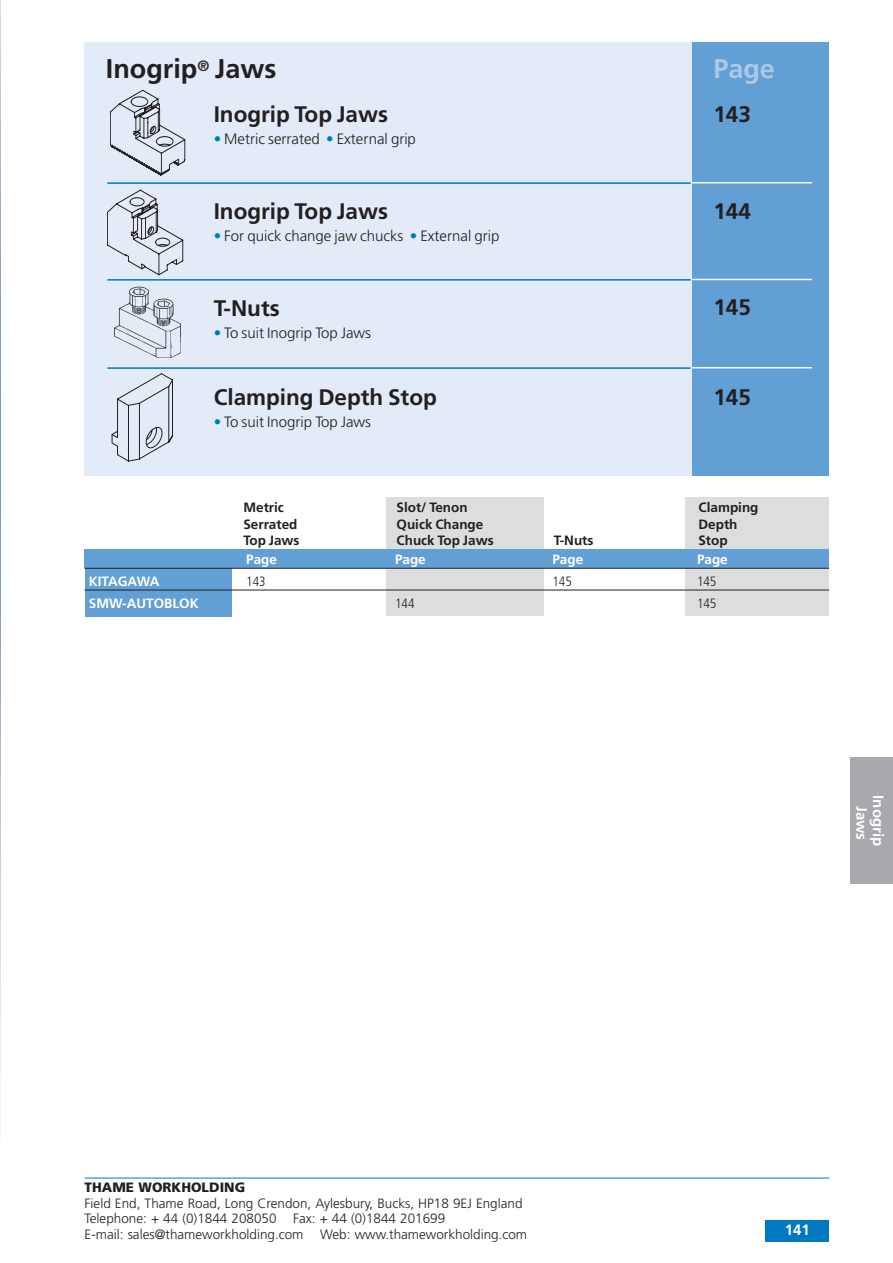
<style>
.page{position:relative;width:893px;height:1263px;background:#fff}
.page>*{position:absolute;margin:0;border:0;box-sizing:border-box;transform-origin:0 0}
.t1{font:700 27px "Frutiger";color:#231f20}
.t2{font:700 27px "Frutiger";color:#aec7e7}
.t3{font:700 22.5px "Frutiger";color:#231f20}
.t4{font:300 15px "Frutiger";color:#231f20}
.t5{font:700 15px/16.5px "Frutiger";color:#fff;text-align:center}
.t6{font:300 13.5px/15.5px "Frutiger";color:#231f20}
.t7{font:700 13.5px "Frutiger";color:#231f20}
.t8{font:700 13.5px "Frutiger";color:#fff}
.t9{font:900 13.5px "Frutiger";color:#231f20}
.t10{font:300 condensed 13.5px "Frutiger";color:#231f20}
.s1{color:#0079c2}
</style>
<div class="page">
<div style="left:386px;top:498px;width:158px;height:118px;background:#dcdddf"></div>
<div style="left:686px;top:498px;width:143px;height:118px;background:#dcdddf"></div>
<div style="left:766px;top:1220px;width:63px;height:22px;background:#0079c2"></div>
<hr style="left:85px;top:1178px;width:744px;height:1px;background:#0079c2">
<div style="left:85px;top:43px;width:744px;height:433px;background:#e2ebf7"></div>
<svg style="left:110px;top:90px;width:75px;height:86px"></svg>
<svg style="left:107px;top:190px;width:76px;height:85px"></svg>
<img style="left:114px;top:286px;width:67px;height:72px">
<svg style="left:111px;top:373px;width:62px;height:89px"></svg>
<hr style="left:107px;top:182px;width:584px;height:2px;background:#0079c2">
<hr style="left:107px;top:279px;width:584px;height:2px;background:#0079c2">
<hr style="left:107px;top:367px;width:584px;height:2px;background:#0079c2">
<div style="left:692px;top:43px;width:137px;height:433px;background:#629fd5"></div>
<hr style="left:692px;top:182px;width:120px;height:1px;background:#fff">
<hr style="left:692px;top:279px;width:120px;height:1px;background:#fff">
<hr style="left:692px;top:367px;width:120px;height:1px;background:#fff">
<img style="left:0;top:0;width:1px;height:1110px">
<div style="left:850px;top:758px;width:43px;height:126px;background:#a8a9ad"></div>
<div style="left:85px;top:549px;width:744px;height:19px;background:#629fd5"></div>
<div style="left:85px;top:550px;width:147px;height:66px;background:#629fd5"></div>
<hr style="left:85px;top:568px;width:744px;height:1px;background:#231f20">
<hr style="left:85px;top:590px;width:744px;height:1px;background:#231f20">
<h1 class="t1" style="left:106px;top:58px;width:172px">Inogrip<sup>®</sup> Jaws</h1>
<h2 class="t3" style="left:214px;top:105px;width:176px">Inogrip Top Jaws</h2>
<p class="t4" style="left:214px;top:133px;width:204px"><span class="s1">•</span> Metric serrated <span class="s1">•</span> External grip</p>
<h2 class="t3" style="left:214px;top:202px;width:176px">Inogrip Top Jaws</h2>
<p class="t4" style="left:214px;top:230px;width:287px"><span class="s1">•</span> For quick change jaw chucks <span class="s1">•</span> External grip</p>
<h2 class="t3" style="left:214px;top:299px;width:68px">T-Nuts</h2>
<p class="t4" style="left:214px;top:326px;width:159px"><span class="s1">•</span> To suit Inogrip Top Jaws</p>
<h2 class="t3" style="left:214px;top:388px;width:225px">Clamping Depth Stop</h2>
<p class="t4" style="left:214px;top:416px;width:159px"><span class="s1">•</span> To suit Inogrip Top Jaws</p>
<h1 class="t2" style="left:713px;top:58px;width:63px">Page</h1>
<h2 class="t3" style="left:713px;top:105px;width:39px">143</h2>
<h2 class="t3" style="left:713px;top:202px;width:39px">144</h2>
<h2 class="t3" style="left:713px;top:299px;width:39px">145</h2>
<h2 class="t3" style="left:713px;top:388px;width:39px">145</h2>
<p class="t7" style="left:243px;top:502px;width:42px">Metric</p>
<p class="t7" style="left:396px;top:502px;width:73px">Slot/ Tenon</p>
<p class="t7" style="left:698px;top:502px;width:61px">Clamping</p>
<p class="t7" style="left:243px;top:519px;width:56px">Serrated</p>
<p class="t7" style="left:396px;top:519px;width:88px">Quick Change</p>
<p class="t7" style="left:698px;top:519px;width:40px">Depth</p>
<p class="t7" style="left:243px;top:535px;width:58px">Top Jaws</p>
<p class="t7" style="left:396px;top:535px;width:99px">Chuck Top Jaws</p>
<p class="t7" style="left:554px;top:535px;width:41px">T-Nuts</p>
<p class="t7" style="left:698px;top:535px;width:31px">Stop</p>
<p class="t8" style="left:246px;top:554px;width:32px">Page</p>
<p class="t8" style="left:395px;top:554px;width:32px">Page</p>
<p class="t8" style="left:552px;top:554px;width:32px">Page</p>
<p class="t8" style="left:697px;top:554px;width:32px">Page</p>
<p class="t8" style="left:89px;top:576px;width:72px">KITAGAWA</p>
<p class="t10" style="left:246px;top:576px;width:21px">143</p>
<p class="t10" style="left:552px;top:576px;width:21px">145</p>
<p class="t10" style="left:697px;top:576px;width:21px">145</p>
<p class="t8" style="left:89px;top:597px;width:111px">SMW-AUTOBLOK</p>
<p class="t10" style="left:395px;top:597px;width:21px">144</p>
<p class="t10" style="left:697px;top:597px;width:21px">145</p>
<p class="t5" style="left:885px;top:795px;width:52px;rotate:90deg">Inogrip<br>Jaws</p>
<p class="t9" style="left:85px;top:1182px;width:162px">THAME WORKHOLDING</p>
<p class="t6" style="left:85px;top:1196px;width:444px">Field End, Thame Road, Long Crendon, Aylesbury, Bucks, HP18 9EJ England<br>Telephone: + 44 (0)1844 208050 Fax: + 44 (0)1844 201699<br>E-mail: sales@thameworkholding.com Web: www.thameworkholding.com</p>
<p class="t5" style="left:785px;top:1223px;width:27px">141</p>
</div>
